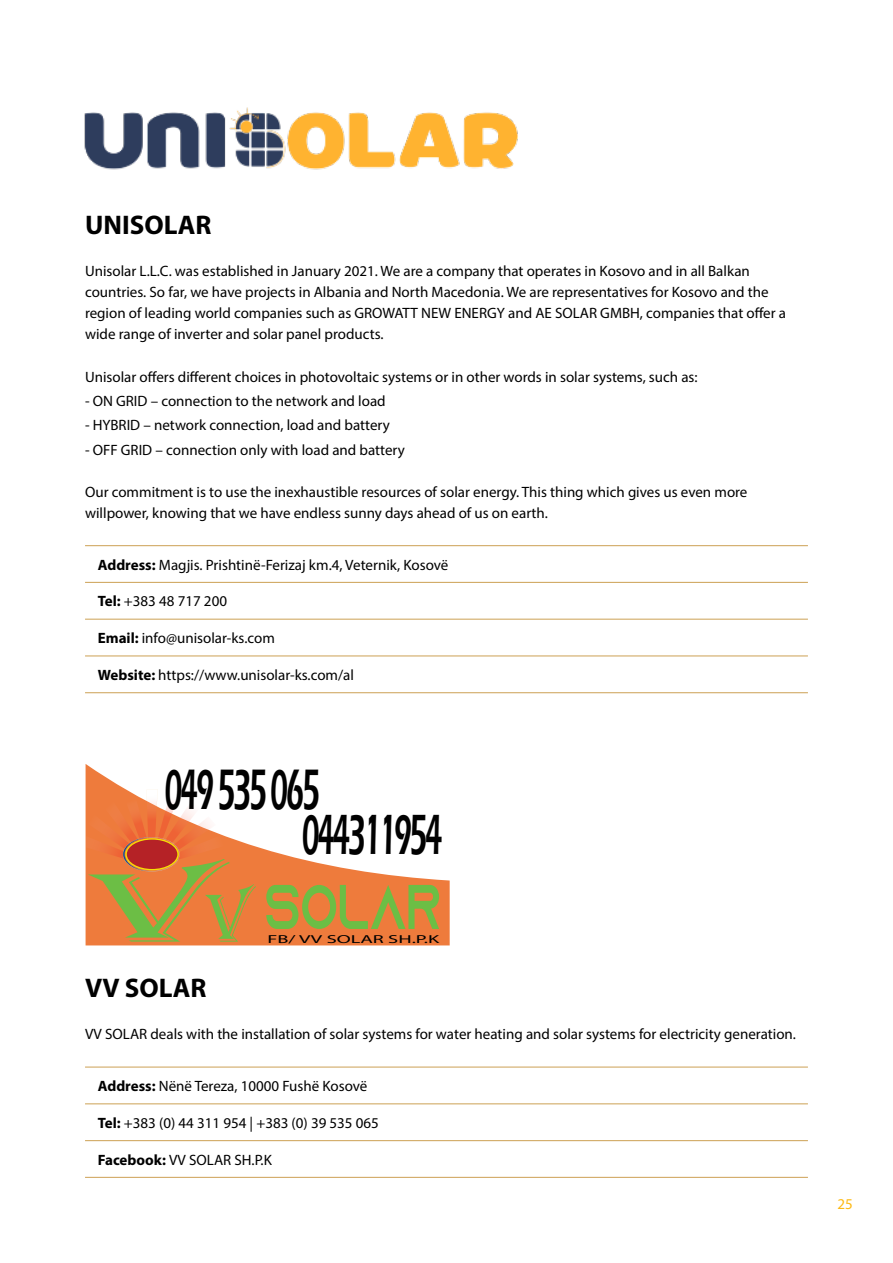
<style>
.page{position:relative;width:893px;height:1263px;background:#fff}
.page>*{position:absolute;margin:0;border:0;box-sizing:border-box;transform-origin:0 0}
.t1{font:600 58.65px "Eras ITC";letter-spacing:-.075em;color:#010101;scale:.51 1}
.t2{font:600 58.35px "Eras ITC";letter-spacing:-.09em;color:#010101;scale:.51 1}
.t3{font:700 27px "Myriad Pro";color:#000}
.t4{font:15px/21px "Myriad Pro";color:#000}
.t5{font:15px "Myriad Pro";color:#fdb913}
.t6{font:11.55px "Myriad Pro";color:#000;scale:1.76 1}
.s1{font-weight:700}
</style>
<div class="page">
<hr style="left:85px;top:1066px;width:723px;height:2px;background:#d2ab67">
<hr style="left:85px;top:1103px;width:723px;height:1px;background:#d2ab67">
<hr style="left:85px;top:1140px;width:723px;height:1px;background:#d2ab67">
<hr style="left:85px;top:1177px;width:723px;height:1px;background:#d2ab67">
<svg style="left:86px;top:764px;width:364px;height:181px"></svg>
<svg style="left:86px;top:789px;width:170px;height:152px"></svg>
<svg style="left:266px;top:885px;width:173px;height:44px;background:#b7973f"></svg>
<hr style="left:85px;top:545px;width:723px;height:1px;background:#d2ab67">
<hr style="left:85px;top:582px;width:723px;height:1px;background:#d2ab67">
<hr style="left:85px;top:619px;width:723px;height:1px;background:#d2ab67">
<hr style="left:85px;top:655px;width:723px;height:1px;background:#d2ab67">
<hr style="left:85px;top:692px;width:723px;height:1px;background:#d2ab67">
<img style="left:84px;top:107px;width:434px;height:63px">
<h3 class="t3" style="left:85px;top:207px;width:128px">UNISOLAR</h3>
<p class="t4" style="left:85px;top:261px;width:702px">Unisolar L.L.C. was established in January 2021. We are a company that operates in Kosovo and in all Balkan countries. So far, we have projects in Albania and North Macedonia. We are representatives for Kosovo and the region of leading world companies such as GROWATT NEW ENERGY and AE SOLAR GMBH, companies that offer a wide range of inverter and solar panel products.</p>
<p class="t4" style="left:85px;top:366px;width:614px">Unisolar offers different choices in photovoltaic systems or in other words in solar systems, such as:</p>
<p class="t4" style="left:85px;top:390px;width:302px">- ON GRID – connection to the network and load</p>
<p class="t4" style="left:85px;top:414px;width:306px">- HYBRID – network connection, load and battery</p>
<p class="t4" style="left:85px;top:439px;width:321px">- OFF GRID – connection only with load and battery</p>
<p class="t4" style="left:85px;top:481px;width:664px">Our commitment is to use the inexhaustible resources of solar energy. This thing which gives us even more willpower, knowing that we have endless sunny days ahead of us on earth.</p>
<p class="t4" style="left:98px;top:554px;width:352px"><span class="s1">Address:</span> Magjis. Prishtinë-Ferizaj km.4, Veternik, Kosovë</p>
<p class="t4" style="left:98px;top:591px;width:131px"><span class="s1">Tel:</span> +383 48 717 200</p>
<p class="t4" style="left:98px;top:627px;width:179px"><span class="s1">Email:</span> info@unisolar-ks.com</p>
<p class="t4" style="left:98px;top:664px;width:258px"><span class="s1">Website:</span> https://www.unisolar-ks.com/al</p>
<h1 class="t1" style="left:164px;top:756px;width:307px">049 535 065</h1>
<h2 class="t2" style="left:302px;top:802px;width:278px">044311954</h2>
<p class="t6" style="left:268px;top:932px;width:99px">FB/ VV SOLAR SH.P.K</p>
<h3 class="t3" style="left:85px;top:970px;width:123px">VV SOLAR</h3>
<p class="t4" style="left:85px;top:1023px;width:712px">VV SOLAR deals with the installation of solar systems for water heating and solar systems for electricity generation.</p>
<p class="t4" style="left:98px;top:1075px;width:271px"><span class="s1">Address:</span> Nënë Tereza, 10000 Fushë Kosovë</p>
<p class="t4" style="left:98px;top:1112px;width:283px"><span class="s1">Tel:</span> +383 (0) 44 311 954 | +383 (0) 39 535 065</p>
<p class="t4" style="left:98px;top:1149px;width:176px"><span class="s1">Facebook:</span> VV SOLAR SH.P.K</p>
<p class="t5" style="left:837px;top:1195px;width:17px">25</p>
</div>
